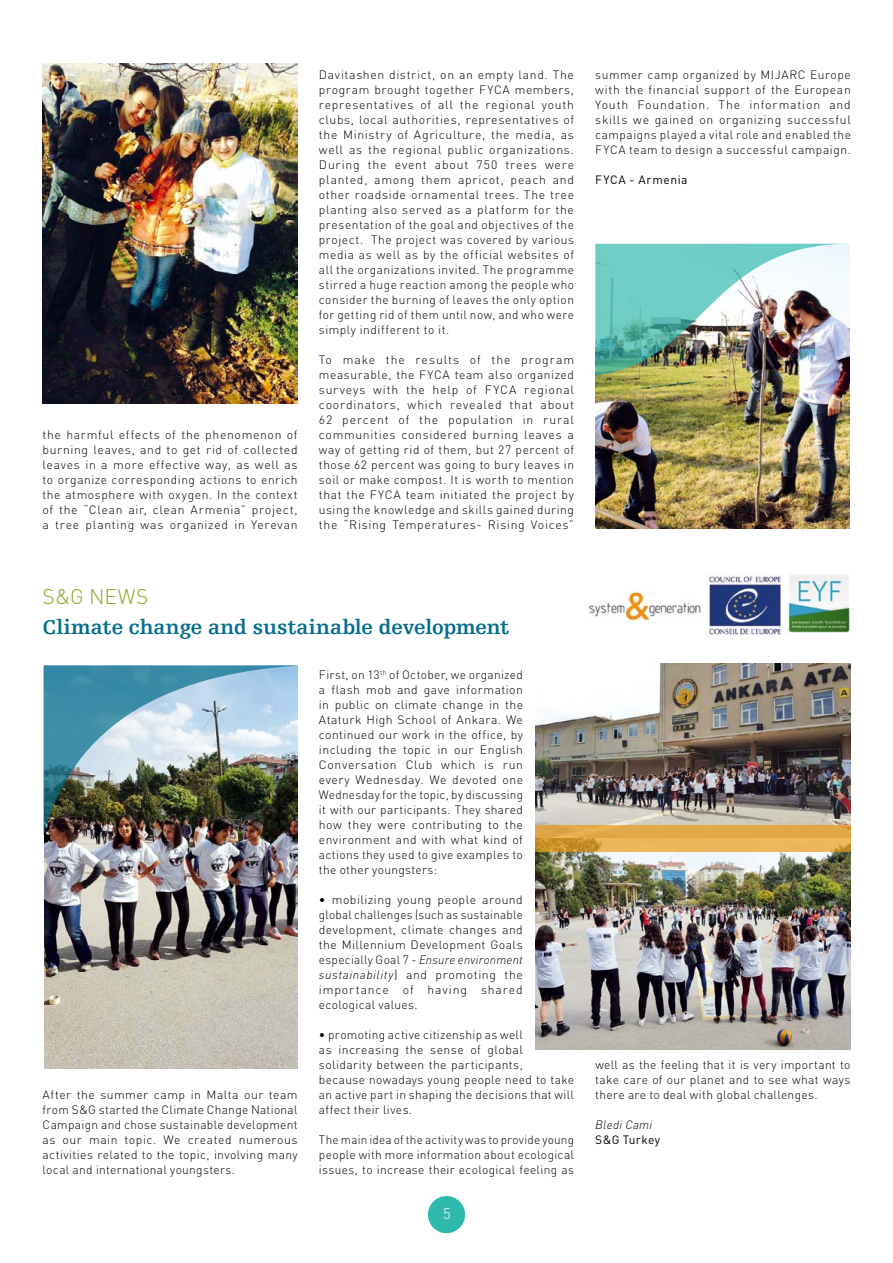
<style>
.page{position:relative;width:893px;height:1263px;background:#fff}
.page>*{position:absolute;margin:0;border:0;box-sizing:border-box;transform-origin:0 0}
.t1{font:700 21px "Egyptienne FLT Std";letter-spacing:-.01em;color:#046d8b}
.t2{font:300 21px "DIN";color:#93a42a}
.t3{font:300 15px "DIN";color:#fff}
.t4{font:300 12px/15px "DIN";letter-spacing:.035em;color:#000;text-align:justify}
.t5{font:12px "DIN";letter-spacing:.045em;color:#000}
.t6{font:italic 300 12px "DIN";letter-spacing:.025em;color:#000}
.s1{font-style:italic}
</style>
<div class="page">
<div style="left:428px;top:1196px;width:37px;height:37px;background:#2fb8ac;border-radius:50%"></div>
<img style="left:43px;top:64px;width:255px;height:340px">
<img style="left:595px;top:375px;width:254px;height:154px">
<img style="left:708px;top:574px;width:74px;height:61px">
<img style="left:787px;top:572px;width:64px;height:61px">
<img style="left:589px;top:587px;width:112px;height:36px">
<img style="left:536px;top:664px;width:314px;height:385px">
<img style="left:44px;top:836px;width:254px;height:233px">
<img style="left:595px;top:244px;width:254px;height:131px">
<svg style="left:536px;top:825px;width:315px;height:26px;background:#e2aa4b"></svg>
<img style="left:43px;top:666px;width:255px;height:170px">
<p class="t4" style="left:43px;top:427px;width:257px">the harmful effects of the phenomenon of burning leaves, and to get rid of collected leaves in a more effective way, as well as to organize corresponding actions to enrich the atmosphere with oxygen. In the context of the “Clean air, clean Armenia” project, a tree planting was organized in Yerevan</p>
<p class="t4" style="left:319px;top:67px;width:257px">Davitashen district, on an empty land. The program brought together FYCA members, representatives of all the regional youth clubs, local authorities, representatives of the Ministry of Agriculture, the media, as well as the regional public organizations.<br>During the event about 750 trees were planted, among them apricot, peach and other roadside ornamental trees. The tree planting also served as a platform for the presentation of the goal and objectives of the project. The project was covered by various media as well as by the official websites of all the organizations invited. The programme stirred a huge reaction among the people who consider the burning of leaves the only option for getting rid of them until now, and who were simply indifferent to it.</p>
<p class="t4" style="left:319px;top:352px;width:257px">To make the results of the program measurable, the FYCA team also organized surveys with the help of FYCA regional coordinators, which revealed that about 62 percent of the population in rural communities considered burning leaves a way of getting rid of them, but 27 percent of those 62 percent was going to bury leaves in soil or make compost. It is worth to mention that the FYCA team initiated the project by using the knowledge and skills gained during the “Rising Temperatures- Rising Voices”</p>
<p class="t4" style="left:595px;top:67px;width:257px">summer camp organized by MIJARC Europe with the financial support of the European Youth Foundation. The information and skills we gained on organizing successful campaigns played a vital role and enabled the FYCA team to design a successful campaign.</p>
<p class="t5" style="left:595px;top:172px;width:94px">FYCA - Armenia</p>
<h1 class="t2" style="left:43px;top:583px;width:107px">S&amp;G NEWS</h1>
<h1 class="t1" style="left:43px;top:615px;width:468px">Climate change and sustainable development</h1>
<p class="t4" style="left:43px;top:1087px;width:257px">After the summer camp in Malta our team from S&amp;G started the Climate Change National Campaign and chose sustainable development as our main topic. We created numerous activities related to the topic, involving many local and international youngsters.</p>
<p class="t4" style="left:319px;top:667px;width:206px">First, on 13<sup>th</sup> of October, we organized a flash mob and gave information in public on climate change in the Ataturk High School of Ankara. We continued our work in the office, by including the topic in our English Conversation Club which is run every Wednesday. We devoted one Wednesday for the topic, by discussing it with our participants. They shared how they were contributing to the environment and with what kind of actions they used to give examples to the other youngsters:</p>
<p class="t4" style="left:319px;top:892px;width:205px">• mobilizing young people around global challenges (such as sustainable development, climate changes and the Millennium Development Goals especially Goal 7 - <span class="s1">Ensure environment sustainability</span>) and promoting the importance of having shared ecological values.</p>
<p class="t4" style="left:319px;top:1027px;width:257px;text-align:left">• promoting active citizenship as well<br>as increasing the sense of global solidarity between the participants,<br>because nowadays young people need to take an active part in shaping the decisions that will affect their lives.</p>
<p class="t4" style="left:319px;top:1132px;width:257px">The main idea of the activity was to provide young people with more information about ecological issues, to increase their ecological feeling as</p>
<p class="t3" style="left:443px;top:1204px;width:9px">5</p>
<p class="t4" style="left:595px;top:1057px;width:257px">well as the feeling that it is very important to take care of our planet and to see what ways there are to deal with global challenges.</p>
<p class="t6" style="left:595px;top:1117px;width:59px">Bledi Cami</p>
<p class="t5" style="left:595px;top:1132px;width:66px">S&amp;G Turkey</p>
</div>
